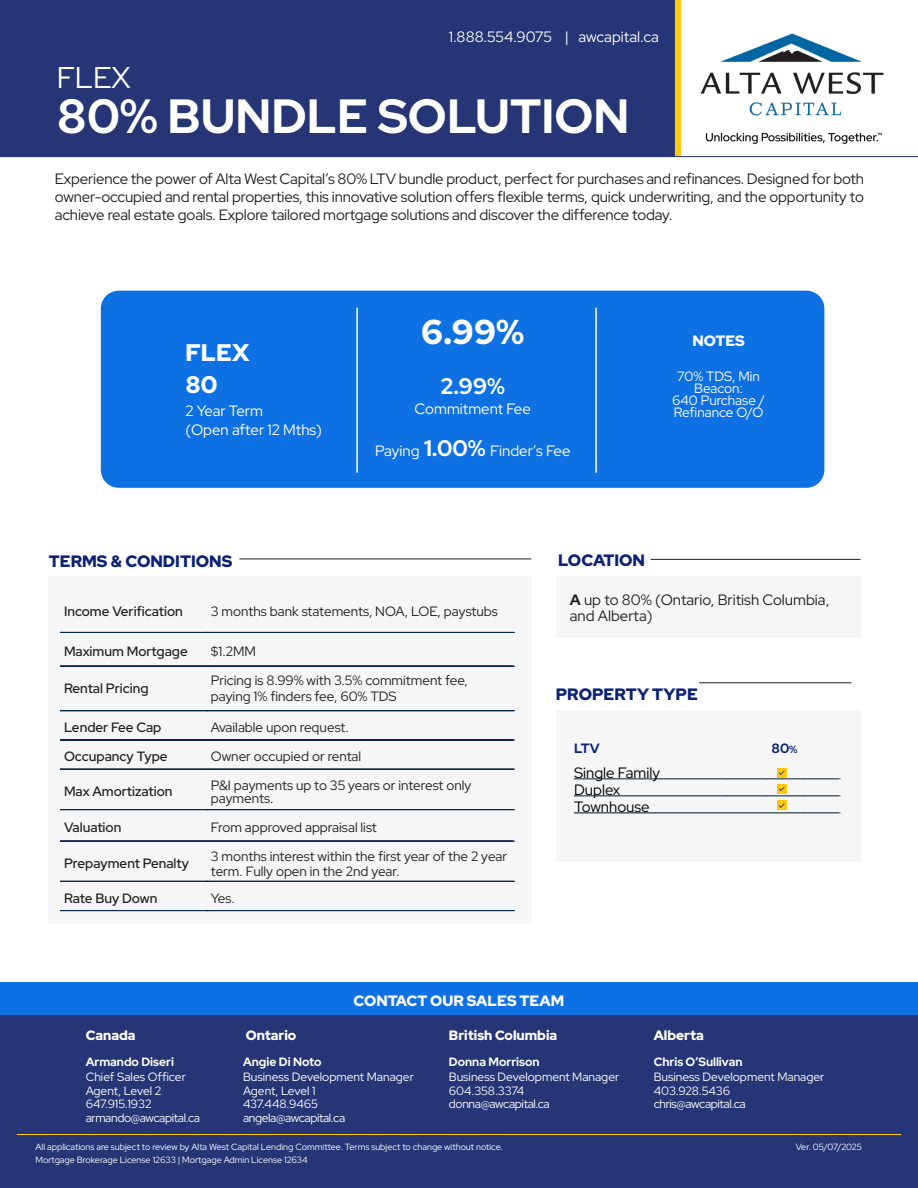
<style>
.page{position:relative;width:918px;height:1188px;background:#fff}
.page>*{position:absolute;margin:0;border:0;box-sizing:border-box;transform-origin:0 0}
.Page_Number{font:700 48px "Red Hat Display";color:#fff}
.t1{font:900 34.5px "Red Hat Display";color:#fff}
.Page_Number-2{font:30px "Red Hat Display";color:#fff}
.Bullets{font:900 24px "Red Hat Display";color:#fff}
.t2{font:800 22.5px "Red Hat Display";color:#fff}
.Bullets-2{font:900 16.5px "Red Hat Display";color:#0b2275}
.Description{font:15px/18px "Red Hat Display";letter-spacing:-.01em;color:#231f20;text-align:justify}
.t3{font:15px "Red Hat Display";color:#fff}
.Table_Body_1{font:15px/16.5px "Red Hat Display";color:#231f20}
.t4{font:15px "Red Hat Display";color:#000}
.Footer_Body_4{font:900 15px "Red Hat Display";color:#fff}
.Bullets-3{font:900 15px "Red Hat Display";color:#fff}
.Table_Body_1-2{font:13.5px/16.2px "Red Hat Display";color:#231f20}
.Table_Header_2{font:600 13.5px "Red Hat Display";color:#231f20}
.t5{font:13.5px/12px "Red Hat Display";color:#fff;text-align:center}
.Page_Number-3{font:900 13.5px "Red Hat Display";color:#fff}
.Bullets-4{font:700 13.5px "Red Hat Display";color:#0b2275}
.Page_Number-4{font:12px/13.5px "Red Hat Display";letter-spacing:-.01em;color:#fff}
.Page_Number-5{font:12px/13.5px "Red Hat Display";letter-spacing:-.03em;color:#fff}
.Page_Number-6{font:700 12px "Red Hat Display";color:#fff}
.Footer_Body_4-2{font:9px "Red Hat Display";color:#fff}
.s1{font-weight:800;font-size:22.5px}
.s2{font-weight:700}
.s3{font-size:10.5px}
</style>
<div class="page">
<div style="left:0;top:0;width:675px;height:157px;background:#253576"></div>
<div style="left:675px;top:0;width:6px;height:156px;background:#fec90b"></div>
<hr style="left:0;top:156px;width:918px;height:1px;background:#253576">
<div style="left:0;top:1009px;width:918px;height:179px;background:#253576"></div>
<div style="left:0;top:982px;width:918px;height:33px;background:#0e71e3"></div>
<img style="left:700px;top:33px;width:184px;height:111px">
<div style="left:101px;top:291px;width:723px;height:197px;background:#0e71e3;border-radius:18px"></div>
<div style="left:48px;top:576px;width:483px;height:348px;background:#f6f6f6"></div>
<svg style="left:60px;top:632px;width:455px;height:1px"></svg>
<svg style="left:60px;top:666px;width:455px;height:1px"></svg>
<svg style="left:60px;top:710px;width:455px;height:1px"></svg>
<svg style="left:60px;top:740px;width:455px;height:1px"></svg>
<svg style="left:60px;top:769px;width:455px;height:1px"></svg>
<svg style="left:60px;top:809px;width:455px;height:1px"></svg>
<svg style="left:60px;top:841px;width:455px;height:1px"></svg>
<svg style="left:60px;top:881px;width:455px;height:1px"></svg>
<svg style="left:60px;top:910px;width:455px;height:1px"></svg>
<div style="left:556px;top:576px;width:305px;height:62px;background:#f6f6f6"></div>
<div style="left:556px;top:711px;width:305px;height:151px;background:#f6f6f6"></div>
<hr style="left:239px;top:559px;width:292px;height:1px;background:#231f20">
<hr style="left:651px;top:559px;width:210px;height:1px;background:#231f20">
<hr style="left:699px;top:682px;width:153px;height:1px;background:#231f20">
<div style="left:777px;top:768px;width:9px;height:9px;background:#fec90b"></div>
<svg style="left:574px;top:770px;width:266px;height:10px"></svg>
<div style="left:777px;top:784px;width:9px;height:9px;background:#fec90b"></div>
<svg style="left:574px;top:787px;width:266px;height:10px"></svg>
<div style="left:777px;top:801px;width:9px;height:9px;background:#fec90b"></div>
<svg style="left:574px;top:803px;width:266px;height:11px"></svg>
<hr style="left:356px;top:308px;width:2px;height:165px;background:#fff">
<hr style="left:595px;top:308px;width:2px;height:165px;background:#fff">
<hr style="left:17px;top:1134px;width:884px;height:1px;background:#fec90b">
<p class="t3" style="left:449px;top:27px;width:211px">1.888.554.9075 | awcapital.ca</p>
<p class="Page_Number-2" style="left:57px;top:58px;width:75px">FLEX</p>
<p class="Page_Number" style="left:57px;top:85px;width:574px">80% BUNDLE SOLUTION</p>
<p class="Description" style="left:55px;top:169px;width:811px">Experience the power of Alta West Capital’s 80% LTV bundle product, perfect for purchases and refinances. Designed for both owner-occupied and rental properties, this innovative solution offers flexible terms, quick underwriting, and the opportunity to achieve real estate goals. Explore tailored mortgage solutions and discover the difference today.</p>
<p class="Bullets" style="left:185px;top:337px;width:66px">FLEX</p>
<p class="Bullets" style="left:185px;top:369px;width:34px">80</p>
<p class="t3" style="left:185px;top:401px;width:79px">2 Year Term</p>
<p class="t3" style="left:185px;top:420px;width:138px">(Open after 12 Mths)</p>
<p class="t1" style="left:421px;top:309px;width:104px">6.99%</p>
<p class="t2" style="left:441px;top:372px;width:66px">2.99%</p>
<p class="t3" style="left:415px;top:399px;width:118px">Commitment Fee</p>
<p class="t3" style="left:375px;top:441px;width:197px">Paying <span class="s1">1.00%</span> Finder’s Fee</p>
<p class="Bullets-3" style="left:692px;top:331px;width:54px">NOTES</p>
<p class="t5" style="left:672px;top:370px;width:94px">70% TDS, Min<br>Beacon:<br>640 Purchase /<br>Refinance O/O</p>
<p class="Bullets-2" style="left:49px;top:550px;width:185px">TERMS &amp; CONDITIONS</p>
<p class="Table_Header_2" style="left:64px;top:602px;width:120px">Income Verification</p>
<p class="Table_Body_1-2" style="left:211px;top:603px;width:288px">3 months bank statements, NOA, LOE, paystubs</p>
<p class="Table_Header_2" style="left:64px;top:643px;width:125px">Maximum Mortgage</p>
<p class="Table_Body_1-2" style="left:211px;top:643px;width:47px">$1.2MM</p>
<p class="Table_Header_2" style="left:64px;top:680px;width:86px">Rental Pricing</p>
<p class="Table_Body_1-2" style="left:211px;top:672px;width:259px">Pricing is 8.99% with 3.5% commitment fee, paying 1% finders fee, 60% TDS</p>
<p class="Table_Header_2" style="left:64px;top:719px;width:99px">Lender Fee Cap</p>
<p class="Table_Body_1-2" style="left:211px;top:719px;width:139px">Available upon request.</p>
<p class="Table_Header_2" style="left:64px;top:748px;width:105px">Occupancy Type</p>
<p class="Table_Body_1-2" style="left:211px;top:748px;width:152px">Owner occupied or rental</p>
<p class="Table_Header_2" style="left:64px;top:783px;width:110px">Max Amortization</p>
<p class="Table_Body_1-2" style="left:211px;top:778px;width:262px;line-height:13.5px">P&amp;I payments up to 35 years or interest only payments.</p>
<p class="Table_Header_2" style="left:64px;top:819px;width:59px">Valuation</p>
<p class="Table_Body_1-2" style="left:211px;top:819px;width:167px">From approved appraisal list</p>
<p class="Table_Header_2" style="left:64px;top:855px;width:127px">Prepayment Penalty</p>
<p class="Table_Body_1-2" style="left:211px;top:848px;width:298px;line-height:15px">3 months interest within the first year of the 2 year term. Fully open in the 2nd year.</p>
<p class="Table_Header_2" style="left:64px;top:889px;width:95px">Rate Buy Down</p>
<p class="Table_Body_1-2" style="left:211px;top:890px;width:25px">Yes.</p>
<p class="Bullets-2" style="left:558px;top:550px;width:88px">LOCATION</p>
<p class="Table_Body_1" style="left:570px;top:591px;width:261px"><span class="s2">A</span> up to 80% (Ontario, British Columbia, and Alberta)</p>
<p class="Bullets-2" style="left:556px;top:683px;width:144px">PROPERTY TYPE</p>
<p class="Bullets-4" style="left:574px;top:739px;width:27px">LTV</p>
<p class="Bullets-4" style="left:772px;top:739px;width:28px">80<span class="s3">%</span></p>
<p class="t4" style="left:574px;top:763px;width:87px">Single Family</p>
<p class="t4" style="left:574px;top:780px;width:48px">Duplex</p>
<p class="t4" style="left:574px;top:797px;width:77px">Townhouse</p>
<p class="Page_Number-3" style="left:86px;top:1027px;width:51px">Canada</p>
<p class="Page_Number-6" style="left:86px;top:1054px;width:90px">Armando Diseri</p>
<p class="Page_Number-4" style="left:86px;top:1070px;width:102px">Chief Sales Officer</p>
<p class="Page_Number-4" style="left:86px;top:1084px;width:77px">Agent, Level 2</p>
<p class="Page_Number-5" style="left:86px;top:1097px;width:116px">647.915.1932 armando@awcapital.ca</p>
<p class="Footer_Body_4" style="left:354px;top:990px;width:212px">CONTACT OUR SALES TEAM</p>
<p class="Page_Number-3" style="left:246px;top:1027px;width:52px">Ontario</p>
<p class="Page_Number-3" style="left:449px;top:1027px;width:110px">British Columbia</p>
<p class="Page_Number-3" style="left:654px;top:1027px;width:52px">Alberta</p>
<p class="Page_Number-6" style="left:243px;top:1054px;width:80px">Angie Di Noto</p>
<p class="Page_Number-4" style="left:243px;top:1070px;width:172px">Business Development Manager</p>
<p class="Page_Number-4" style="left:243px;top:1084px;width:74px">Agent, Level 1</p>
<p class="Page_Number-4" style="left:243px;top:1097px;width:76px">437.448.9465</p>
<p class="Page_Number-5" style="left:243px;top:1111px;width:104px">angela@awcapital.ca</p>
<p class="Page_Number-6" style="left:449px;top:1054px;width:92px">Donna Morrison</p>
<p class="Page_Number-4" style="left:449px;top:1070px;width:172px">Business Development Manager<br>604.358.3374</p>
<p class="Page_Number-5" style="left:449px;top:1097px;width:102px">donna@awcapital.ca</p>
<p class="Page_Number-6" style="left:654px;top:1054px;width:90px">Chris O’Sullivan</p>
<p class="Page_Number-4" style="left:654px;top:1070px;width:172px">Business Development Manager<br>403.928.5436</p>
<p class="Page_Number-5" style="left:654px;top:1097px;width:94px">chris@awcapital.ca</p>
<p class="Footer_Body_4-2" style="left:35px;top:1141px;width:469px">All applications are subject to review by Alta West Capital Lending Committee. Terms subject to change without notice.</p>
<p class="Footer_Body_4-2" style="left:796px;top:1141px;width:68px">Ver. 05/07/2025</p>
<p class="Footer_Body_4-2" style="left:35px;top:1154px;width:274px">Mortgage Brokerage License 12633 | Mortgage Admin License 12634</p>
</div>
